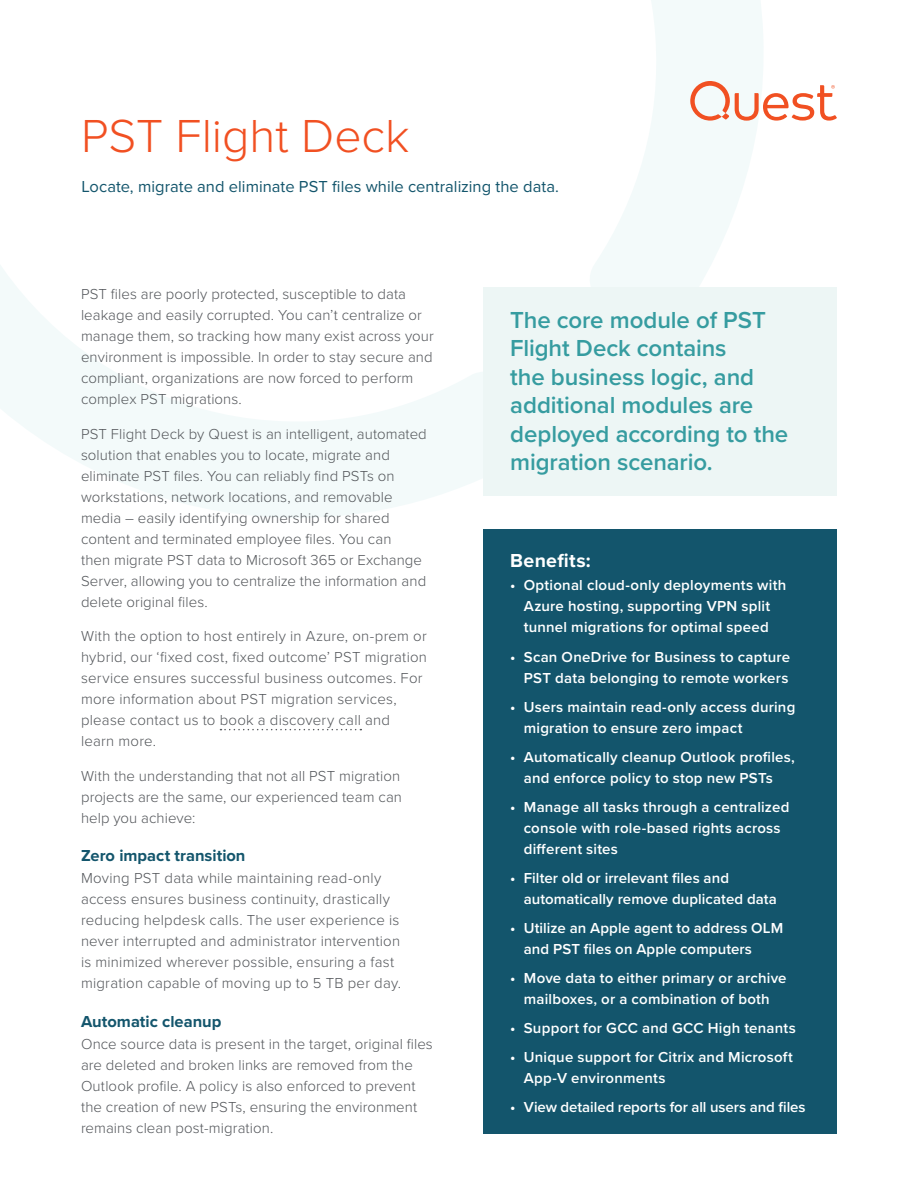
<style>
.page{position:relative;width:918px;height:1188px;background:#fff}
.page>*{position:absolute;margin:0;border:0;box-sizing:border-box;transform-origin:0 0}
.Cover_Headline_A{font:300 48px "Proxima Nova";color:#f15022}
.Quote-pure_blue{font:600 24px/28.5px "Proxima Nova";letter-spacing:-.005em;color:#369ca0}
.Benefits_Headline{font:700 19.5px "Proxima Nova";letter-spacing:.02em;color:#fff}
.Sub_Head_A{font:16.5px "Proxima Nova";letter-spacing:.005em;color:#13556c}
.Section_Heading_2{font:700 16.5px "Proxima Nova";color:#13556c}
.Body{font:300 15px/21px "Proxima Nova";letter-spacing:.005em;color:#53565a}
.t1{font:600 15px/21px "Proxima Nova";letter-spacing:.015em;color:#fff}
.t2{font:600 15px "Proxima Nova";letter-spacing:-.005em;color:#fff}
</style>
<div class="page">
<svg style="left:0;top:0;width:763px;height:518px"></svg>
<div style="left:483px;top:530px;width:354px;height:604px;background:#13556c"></div>
<svg style="left:220px;top:729px;width:141px;height:1px"></svg>
<svg style="left:690px;top:81px;width:147px;height:40px"></svg>
<div style="left:483px;top:287px;width:354px;height:209px;background:#edf6f5"></div>
<p class="Cover_Headline_A" style="left:81px;top:100px;width:330px">PST Flight Deck</p>
<p class="Sub_Head_A" style="left:81px;top:174px;width:479px">Locate, migrate and eliminate PST files while centralizing the data.</p>
<p class="Body" style="left:81px;top:283px;width:354px">PST files are poorly protected, susceptible to data leakage and easily corrupted. You can’t centralize or manage them, so tracking how many exist across your environment is impossible. In order to stay secure and compliant, organizations are now forced to perform complex PST migrations.</p>
<p class="Body" style="left:81px;top:422px;width:347px">PST Flight Deck by Quest is an intelligent, automated solution that enables you to locate, migrate and eliminate PST files. You can reliably find PSTs on workstations, network locations, and removable media – easily identifying ownership for shared content and terminated employee files. You can<br>then migrate PST data to Microsoft 365 or Exchange Server, allowing you to centralize the information and delete original files.</p>
<p class="Body" style="left:81px;top:625px;width:348px">With the option to host entirely in Azure, on-prem or hybrid, our ‘fixed cost, fixed outcome’ PST migration service ensures successful business outcomes. For more information about PST migration services, please contact us to book a discovery call and learn more.</p>
<p class="Body" style="left:81px;top:764px;width:323px">With the understanding that not all PST migration projects are the same, our experienced team can help you achieve:</p>
<p class="Section_Heading_2" style="left:81px;top:843px;width:166px">Zero impact transition</p>
<p class="Body" style="left:81px;top:867px;width:322px">Moving PST data while maintaining read-only access ensures business continuity, drastically reducing helpdesk calls. The user experience is never interrupted and administrator intervention is minimized wherever possible, ensuring a fast migration capable of moving up to 5 TB per day.</p>
<p class="Section_Heading_2" style="left:81px;top:1009px;width:142px">Automatic cleanup</p>
<p class="Body" style="left:81px;top:1032px;width:353px">Once source data is present in the target, original files are deleted and broken links are removed from the Outlook profile. A policy is also enforced to prevent the creation of new PSTs, ensuring the environment remains clean post-migration.</p>
<p class="Quote-pure_blue" style="left:510px;top:305px;width:280px">The core module of PST<br>Flight Deck contains<br>the business logic, and additional modules are deployed according to the migration scenario.</p>
<p class="Benefits_Headline" style="left:510px;top:546px;width:82px">Benefits:</p>
<p class="t1" style="left:510px;top:574px;width:278px;text-align:center">• Optional cloud-only deployments with<br>Azure hosting, supporting VPN split tunnel migrations for optimal speed</p>
<p class="t1" style="left:510px;top:646px;width:281px;text-align:right">• Scan OneDrive for Business to capture<br>PST data belonging to remote workers</p>
<p class="t1" style="left:524px;top:696px;width:273px;text-indent:-14px">• Users maintain read-only access during migration to ensure zero impact</p>
<p class="t1" style="left:510px;top:746px;width:286px;text-align:center">• Automatically cleanup Outlook profiles, and enforce policy to stop new PSTs</p>
<p class="t1" style="left:524px;top:796px;width:267px;text-indent:-14px">• Manage all tasks through a centralized console with role-based rights across different sites</p>
<p class="t1" style="left:524px;top:867px;width:255px;text-indent:-14px">• Filter old or irrelevant files and automatically remove duplicated data</p>
<p class="t1" style="left:524px;top:917px;width:261px;text-indent:-14px">• Utilize an Apple agent to address OLM and PST files on Apple computers</p>
<p class="t1" style="left:510px;top:967px;width:278px;text-align:center">• Move data to either primary or archive mailboxes, or a combination of both</p>
<p class="t1" style="left:510px;top:1017px;width:287px">• Support for GCC and GCC High tenants</p>
<p class="t1" style="left:524px;top:1046px;width:271px;text-indent:-14px">• Unique support for Citrix and Microsoft<br>App-V environments</p>
<p class="t2" style="left:510px;top:1096px;width:297px">• View detailed reports for all users and files</p>
</div>
